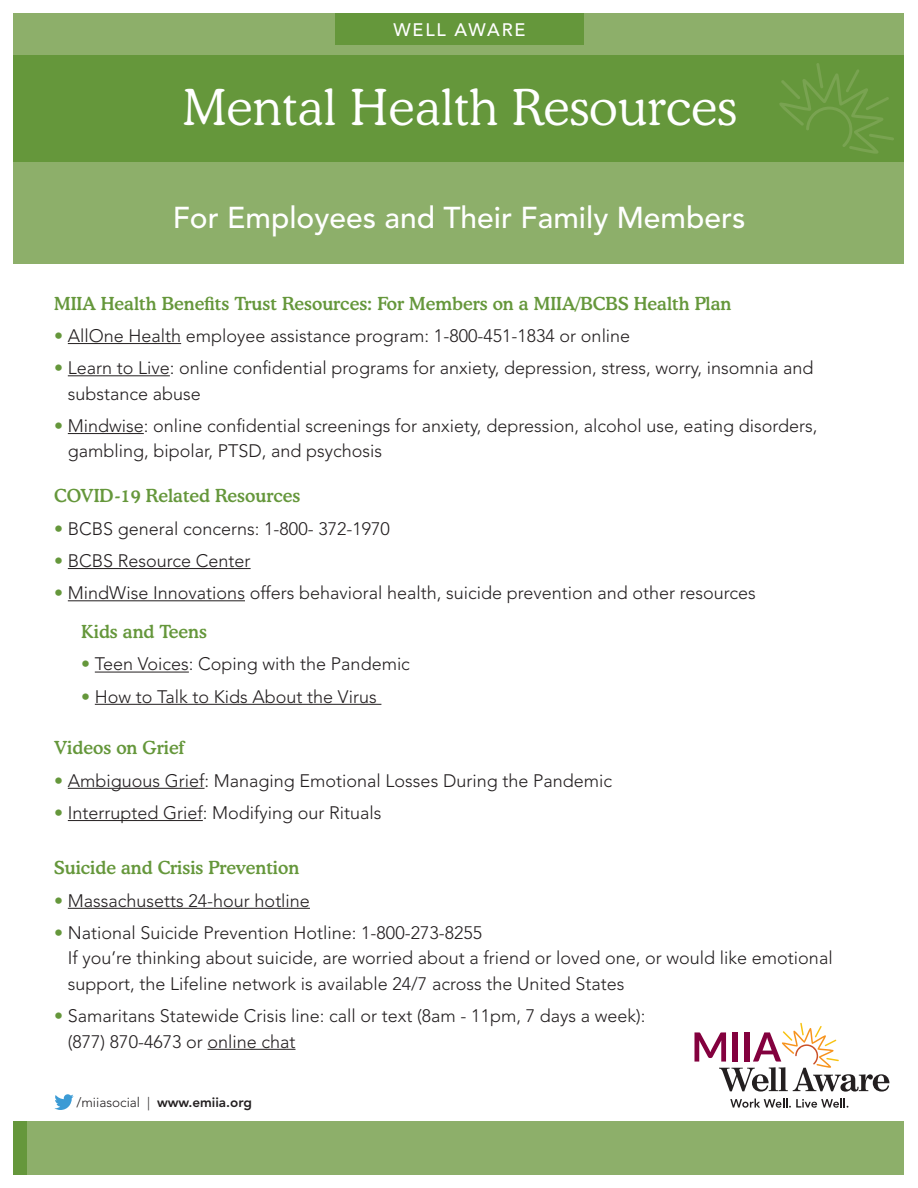
<style>
.page{position:relative;width:918px;height:1188px;background:#fff}
.page>*{position:absolute;margin:0;border:0;box-sizing:border-box;transform-origin:0 0}
.Headline{font:300 49.5px "Cooper BT";letter-spacing:.01em;color:#fff}
.Subhead{font:500 30px "Avenir LT Std";color:#fff}
.Text{font:300 18px/25.5px "Avenir LT Std";color:#231f20}
.Text-2{font:500 18px "Cooper BT";color:#65973b}
.nsub{font:500 18px "Cooper BT";color:#65973b}
.nsub-2{font:300 18px "Avenir LT Std";color:#231f20}
.text{font:500 18px "Cooper BT";color:#65973b}
.t1{font:500 18px "Avenir LT Std";letter-spacing:.1em;color:#fff}
.t2{font:800 13.5px "Avenir LT Std";color:#231f20}
.s1{color:#65973b}
.s2{font-weight:300}
</style>
<div class="page">
<svg style="left:54px;top:1094px;width:20px;height:16px"></svg>
<div style="left:14px;top:14px;width:890px;height:250px;background:#8daf6a"></div>
<div style="left:14px;top:56px;width:890px;height:106px;background:#65973b"></div>
<div style="left:14px;top:1121px;width:890px;height:53px;background:#8daf6a"></div>
<div style="left:14px;top:1121px;width:13px;height:53px;background:#65973b"></div>
<svg style="left:779px;top:63px;width:115px;height:91px"></svg>
<svg style="left:730px;top:1099px;width:118px;height:9px"></svg>
<svg style="left:694px;top:1023px;width:196px;height:69px"></svg>
<hr style="left:68px;top:343px;width:113px;height:1px;background:#231f20">
<hr style="left:68px;top:375px;width:102px;height:1px;background:#231f20">
<hr style="left:68px;top:433px;width:76px;height:1px;background:#231f20">
<hr style="left:68px;top:568px;width:183px;height:1px;background:#231f20">
<hr style="left:68px;top:600px;width:177px;height:1px;background:#231f20">
<hr style="left:95px;top:672px;width:94px;height:1px;background:#231f20">
<hr style="left:95px;top:704px;width:286px;height:1px;background:#231f20">
<hr style="left:68px;top:788px;width:137px;height:1px;background:#231f20">
<hr style="left:68px;top:820px;width:135px;height:1px;background:#231f20">
<hr style="left:68px;top:908px;width:242px;height:1px;background:#231f20">
<hr style="left:208px;top:1049px;width:88px;height:1px;background:#231f20">
<div style="left:335px;top:14px;width:249px;height:31px;background:#65973b"></div>
<p class="t1" style="left:393px;top:19px;width:133px">WELL AWARE</p>
<p class="Headline" style="left:183px;top:77px;width:555px">Mental Health Resources</p>
<p class="Subhead" style="left:173px;top:200px;width:574px">For Employees and Their Family Members</p>
<p class="Text-2" style="left:54px;top:292px;width:679px">MIIA Health Benefits Trust Resources: For Members on a MIIA/BCBS Health Plan</p>
<p class="Text" style="left:54px;top:323px;width:578px"><span class="s1">•</span> AllOne Health employee assistance program: 1-800-451-1834 or online</p>
<p class="Text" style="left:68px;top:355px;width:747px;text-indent:-14px"><span class="s1">•</span> Learn to Live: online confidential programs for anxiety, depression, stress, worry, insomnia and substance abuse</p>
<p class="Text" style="left:68px;top:413px;width:751px;text-indent:-14px"><span class="s1">•</span> Mindwise: online confidential screenings for anxiety, depression, alcohol use, eating disorders, gambling, bipolar, PTSD, and psychosis</p>
<p class="text" style="left:54px;top:485px;width:248px">COVID-19 Related Resources</p>
<p class="Text" style="left:54px;top:516px;width:337px"><span class="s1">•</span> BCBS general concerns: 1-800- 372-1970</p>
<p class="Text" style="left:54px;top:548px;width:198px"><span class="s1">•</span> BCBS Resource Center</p>
<p class="Text" style="left:54px;top:580px;width:703px"><span class="s1">•</span> MindWise Innovations offers behavioral health, suicide prevention and other resources</p>
<p class="nsub" style="left:81px;top:620px;width:127px">Kids and Teens</p>
<p class="Text" style="left:81px;top:651px;width:330px"><span class="s1">•</span> Teen Voices: Coping with the Pandemic</p>
<p class="nsub-2" style="left:81px;top:686px;width:297px"><span class="s1">•</span> How to Talk to Kids About the Virus</p>
<p class="nsub" style="left:54px;top:737px;width:131px">Videos on Grief</p>
<p class="Text" style="left:54px;top:768px;width:559px"><span class="s1">•</span> Ambiguous Grief: Managing Emotional Losses During the Pandemic</p>
<p class="Text" style="left:54px;top:800px;width:329px"><span class="s1">•</span> Interrupted Grief: Modifying our Rituals</p>
<p class="nsub" style="left:54px;top:857px;width:247px">Suicide and Crisis Prevention</p>
<p class="Text" style="left:54px;top:888px;width:257px"><span class="s1">•</span> Massachusetts 24-hour hotline</p>
<p class="Text" style="left:68px;top:920px;width:766px;text-indent:-14px"><span class="s1">•</span> National Suicide Prevention Hotline: 1-800-273-8255<br>If you’re thinking about suicide, are worried about a friend or loved one, or would like emotional support, the Lifeline network is available 24/7 across the United States</p>
<p class="Text" style="left:68px;top:1003px;width:579px;text-indent:-14px"><span class="s1">•</span> Samaritans Statewide Crisis line: call or text (8am - 11pm, 7 days a week): (877) 870-4673 or online chat</p>
<p class="t2" style="left:76px;top:1095px;width:177px"><span class="s2">/miiasocial |</span> www.emiia.org</p>
</div>
